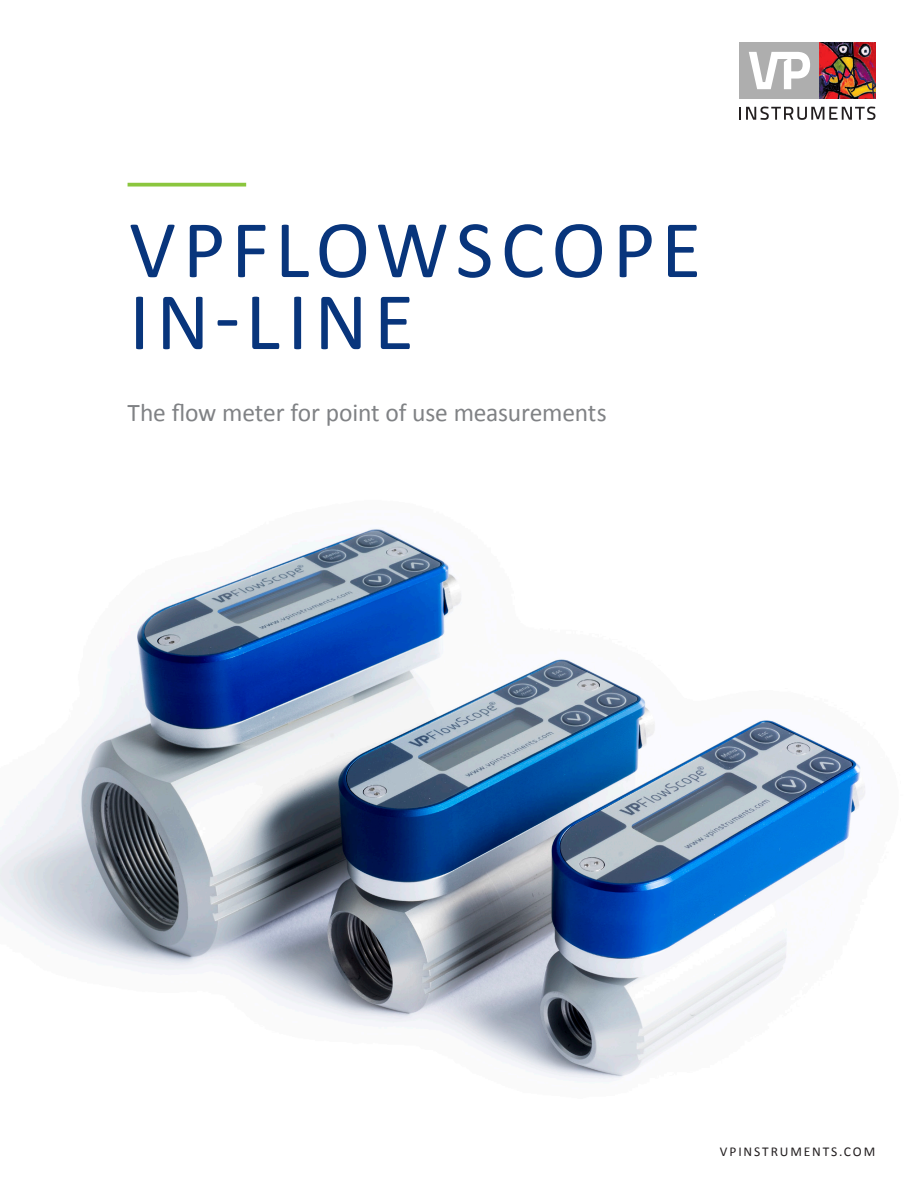
<style>
.page{position:relative;width:918px;height:1188px;background:#fff}
.page>*{position:absolute;margin:0;border:0;box-sizing:border-box;transform-origin:0 0}
.t1{font:82.5px/72px "Calibri";letter-spacing:.075em;color:#08357c}
.t2{font:25.5px "Calibri";letter-spacing:-.01em;color:#808285}
.t3{font:13.5px "Calibri";letter-spacing:.14em;color:#231f20}
</style>
<div class="page">
<img style="left:0;top:528px;width:865px;height:555px">
<div style="left:739px;top:43px;width:80px;height:56px;background:#aeaeae"></div>
<svg style="left:749px;top:52px;width:61px;height:37px"></svg>
<img style="left:819px;top:43px;width:56px;height:56px">
<svg style="left:739px;top:107px;width:136px;height:13px"></svg>
<svg style="left:128px;top:183px;width:118px;height:4px"></svg>
<p class="t1" style="left:129px;top:214px;width:574px">VPFLOWSCOPE<br>IN-LINE</p>
<p class="t2" style="left:128px;top:396px;width:481px">The flow meter for point of use measurements</p>
<p class="t3" style="left:720px;top:1143px;width:157px">VPINSTRUMENTS.COM</p>
</div>
